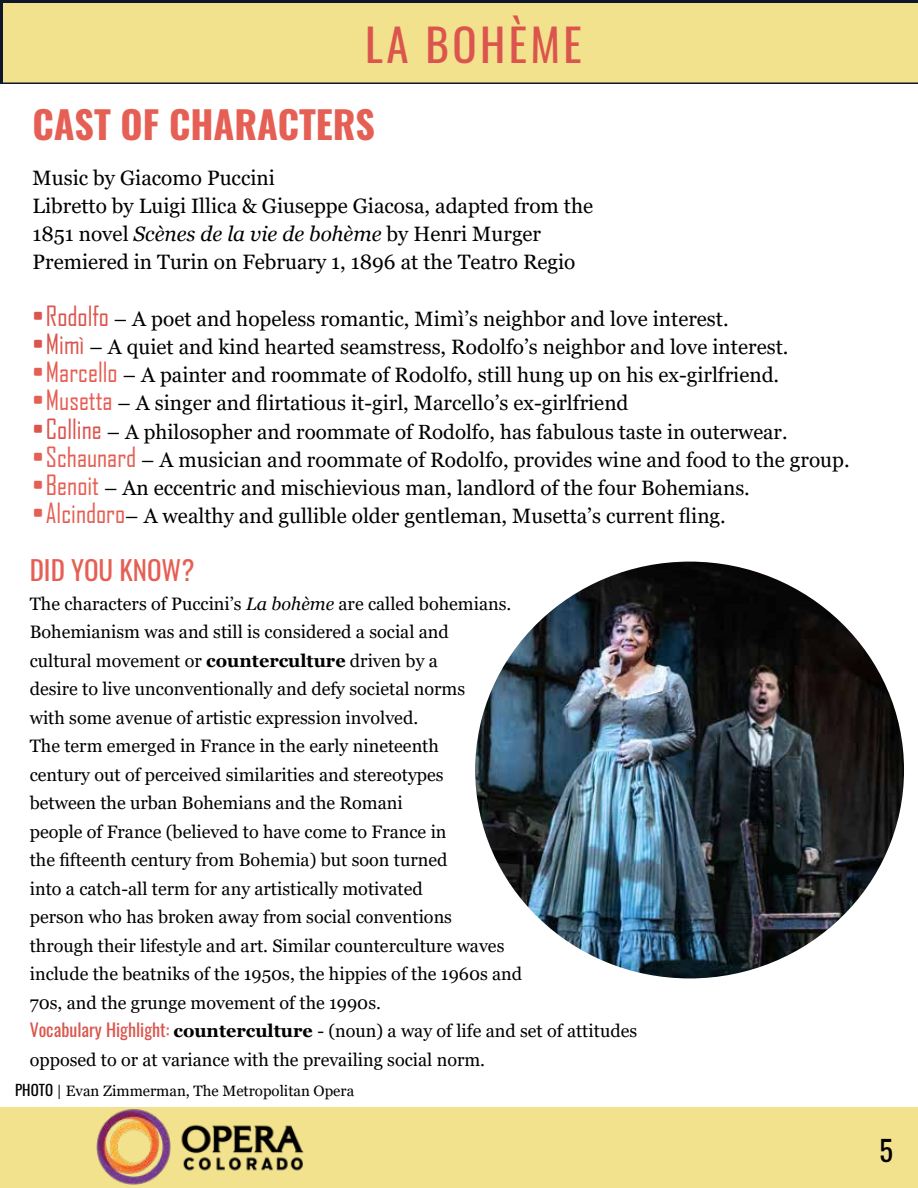
<style>
.page{position:relative;width:918px;height:1188px;background:#fff}
.page>*{position:absolute;margin:0;border:0;box-sizing:border-box;transform-origin:0 0}
.t1{font:45px "Oswald";letter-spacing:.075em;color:#db554e}
.t2{font:700 37.95px "Oswald";color:#e55f54}
.t3{font:28.5px "Oswald";color:#000}
.t4{font:27px "Oswald";color:#e55f54}
.t5{font:20.85px/28.2px "Georgia";color:#000}
.t6{font:20.55px "Georgia";color:#000}
.t7{font:18px/28.5px "Georgia";color:#000}
.t8{font:15px "Georgia";color:#000}
.s1{font-style:italic}
.s2{font-family:"Agency FB";font-size:26.7px;color:#db554e}
.s3{font-family:"Agency FB";font-size:26.7px;color:#e55f54}
.s4{font-size:20.85px}
.s5{font-weight:700}
.s6{font-family:"Oswald";color:#db554e}
.s7{font-family:"Oswald"}
</style>
<div class="page">
<div style="left:0;top:1107px;width:918px;height:81px;background:#f2e18d"></div>
<img style="left:96px;top:1109px;width:208px;height:76px">
<img style="left:475px;top:562px;width:429px;height:416px">
<div style="left:0;top:0;width:918px;height:82px;background:#0d182a"></div>
<div style="left:2px;top:2px;width:916px;height:82px;background:#f2e18d"></div>
<h1 class="t1" style="left:365px;top:5px;width:218px">LA BOHÈME</h1>
<h2 class="t2" style="left:33px;top:104px;width:344px">CAST OF CHARACTERS</h2>
<p class="t5" style="left:33px;top:164px;width:562px">Music by Giacomo Puccini<br>Libretto by Luigi Illica &amp; Giuseppe Giacosa, adapted from the 1851 novel <span class="s1">Scènes de la vie de bohème</span> by Henri Murger Premiered in Turin on February 1, 1896 at the Teatro Regio</p>
<p class="t5" style="left:33px;top:305px;width:698px"><span class="s2">•Rodolfo</span> – A poet and hopeless romantic, Mimì’s neighbor and love interest.</p>
<p class="t5" style="left:33px;top:333px;width:757px"><span class="s2">•Mimì</span> – A quiet and kind hearted seamstress, Rodolfo’s neighbor and love interest.</p>
<p class="t5" style="left:33px;top:361px;width:748px"><span class="s3">•Marcello</span> – A painter and roommate of Rodolfo, still hung up on his ex-girlfriend.</p>
<p class="t5" style="left:33px;top:389px;width:597px"><span class="s3">•Musetta</span> – A singer and flirtatious it-girl, Marcello’s ex-girlfriend</p>
<p class="t6" style="left:33px;top:419px;width:756px"><span class="s2">•Colline</span> <span class="s4">–</span> A philosopher and roommate of Rodolfo, has fabulous taste in outerwear.</p>
<p class="t5" style="left:33px;top:446px;width:819px"><span class="s3">•Schaunard</span> – A musician and roommate of Rodolfo, provides wine and food to the group.</p>
<p class="t5" style="left:33px;top:474px;width:719px"><span class="s3">•Benoit</span> – An eccentric and mischievious man, landlord of the four Bohemians.</p>
<p class="t5" style="left:33px;top:502px;width:695px"><span class="s3">•Alcindoro</span>– A wealthy and gullible older gentleman, Musetta’s current fling.</p>
<h3 class="t4" style="left:30px;top:546px;width:166px">DID YOU KNOW?</h3>
<p class="t7" style="left:30px;top:590px;width:609px">The characters of Puccini’s <span class="s1">La bohème</span> are called bohemians.<br>Bohemianism was and still is considered a social and<br>cultural movement or <span class="s5">counterculture</span> driven by a<br>desire to live unconventionally and defy societal norms<br>with some avenue of artistic expression involved.<br>The term emerged in France in the early nineteenth<br>century out of perceived similarities and stereotypes<br>between the urban Bohemians and the Romani<br>people of France (believed to have come to France in<br>the fifteenth century from Bohemia) but soon turned<br>into a catch-all term for any artistically motivated<br>person who has broken away from social conventions<br>through their lifestyle and art. Similar counterculture waves<br>include the beatniks of the 1950s, the hippies of the 1960s and<br>70s, and the grunge movement of the 1990s.<br><span class="s6">Vocabulary Highlight:</span> <span class="s5">counterculture</span> - (noun) a way of life and set of attitudes opposed to or at variance with the prevailing social norm.</p>
<p class="t8" style="left:15px;top:1081px;width:341px"><span class="s7">PHOTO</span> | Evan Zimmerman, The Metropolitan Opera</p>
<h3 class="t3" style="left:879px;top:1125px;width:15px">5</h3>
</div>
